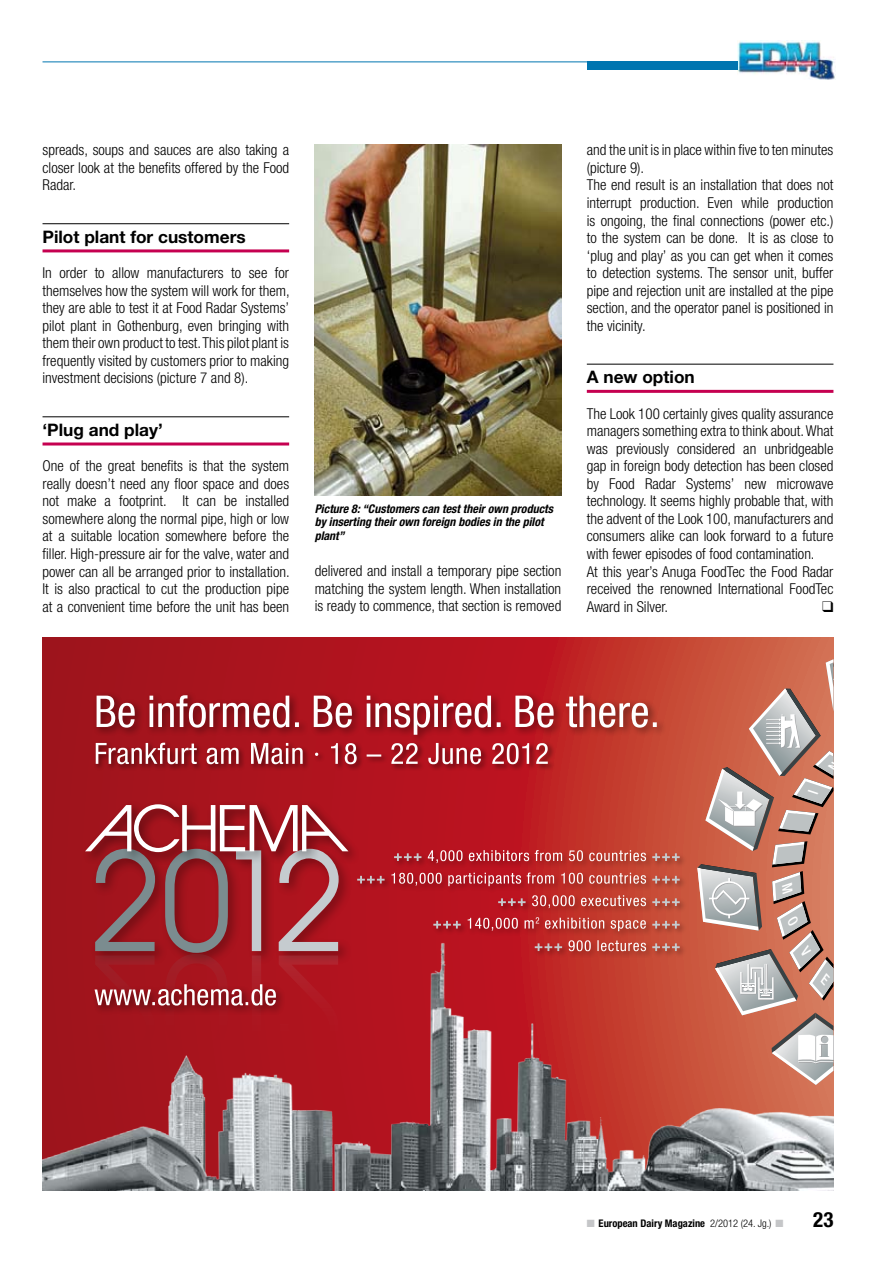
<style>
.page{position:relative;width:893px;height:1263px;background:#fff}
.page>*{position:absolute;margin:0;border:0;box-sizing:border-box;transform-origin:0 0}
.t1{font:700 condensed 21px "Helvetica Neue LT Pro";color:#000}
.t2{font:700 17.25px "Helvetica Neue LT Pro";color:#000}
.t3{font:300 condensed 15px/17.5px "Helvetica Neue LT Pro";color:#000;text-align:justify}
.t4{font:italic 700 condensed 12px/13.5px "Helvetica Neue LT Pro";color:#000}
.t5{font:700 condensed 10.5px "Helvetica Neue LT Pro";color:#000}
.s1{color:#c5c6c8}
.s2{font-weight:300}
</style>
<div class="page">
<img style="left:737px;top:41px;width:98px;height:39px">
<hr style="left:43px;top:62px;width:695px;height:1px;background:#0075b0">
<div style="left:587px;top:62px;width:151px;height:8px;background:#0075b0"></div>
<hr style="left:587px;top:364px;width:246px;height:1px;background:#000">
<hr style="left:587px;top:390px;width:246px;height:3px;background:#c50050">
<hr style="left:43px;top:223px;width:246px;height:1px;background:#000">
<hr style="left:43px;top:249px;width:246px;height:3px;background:#c50050">
<hr style="left:43px;top:417px;width:246px;height:1px;background:#000">
<hr style="left:43px;top:442px;width:246px;height:3px;background:#c50050">
<svg style="left:43px;top:638px;width:790px;height:292px;background:#b52124"></svg>
<img style="left:43px;top:930px;width:790px;height:261px">
<div style="left:94px;top:741px;width:461px;height:31px;background:#000;opacity:.5"></div>
<svg style="left:96px;top:744px;width:452px;height:20px"></svg>
<div style="left:92px;top:691px;width:574px;height:53px;background:#000;opacity:.5"></div>
<svg style="left:97px;top:695px;width:560px;height:40px"></svg>
<div style="left:651px;top:942px;width:36px;height:16px;background:#000;opacity:.3"></div>
<svg style="left:654px;top:943px;width:26px;height:8px"></svg>
<div style="left:567px;top:938px;width:87px;height:20px;background:#000;opacity:.3"></div>
<svg style="left:568px;top:940px;width:78px;height:11px"></svg>
<div style="left:533px;top:942px;width:36px;height:16px;background:#000;opacity:.3"></div>
<svg style="left:535px;top:943px;width:27px;height:8px"></svg>
<div style="left:651px;top:919px;width:36px;height:17px;background:#000;opacity:.3"></div>
<svg style="left:653px;top:921px;width:27px;height:7px"></svg>
<div style="left:466px;top:915px;width:187px;height:23px;background:#000;opacity:.3"></div>
<svg style="left:468px;top:917px;width:178px;height:14px;background:#c55553"></svg>
<div style="left:432px;top:919px;width:36px;height:17px;background:#000;opacity:.3"></div>
<svg style="left:433px;top:921px;width:28px;height:7px"></svg>
<div style="left:651px;top:897px;width:36px;height:16px;background:#000;opacity:.3"></div>
<svg style="left:653px;top:898px;width:27px;height:8px"></svg>
<div style="left:530px;top:893px;width:123px;height:22px;background:#000;opacity:.3"></div>
<svg style="left:532px;top:895px;width:114px;height:13px"></svg>
<div style="left:496px;top:897px;width:37px;height:16px;background:#000;opacity:.3"></div>
<svg style="left:498px;top:898px;width:28px;height:8px"></svg>
<div style="left:651px;top:874px;width:36px;height:17px;background:#000;opacity:.3"></div>
<svg style="left:653px;top:876px;width:27px;height:7px"></svg>
<div style="left:390px;top:871px;width:263px;height:22px;background:#000;opacity:.3"></div>
<svg style="left:391px;top:872px;width:255px;height:14px;background:#c25052"></svg>
<div style="left:355px;top:874px;width:37px;height:17px;background:#000;opacity:.3"></div>
<svg style="left:357px;top:876px;width:28px;height:7px"></svg>
<div style="left:651px;top:852px;width:36px;height:16px;background:#000;opacity:.3"></div>
<svg style="left:653px;top:853px;width:27px;height:8px"></svg>
<div style="left:426px;top:848px;width:227px;height:22px;background:#000;opacity:.3"></div>
<svg style="left:428px;top:850px;width:218px;height:13px;background:#c45556"></svg>
<div style="left:392px;top:852px;width:37px;height:16px;background:#000;opacity:.3"></div>
<svg style="left:394px;top:853px;width:27px;height:8px"></svg>
<div style="left:79px;top:799px;width:280px;height:66px;background:#a8131d"></div>
<svg style="left:85px;top:804px;width:263px;height:254px;background:#a6333b"></svg>
<img style="left:315px;top:145px;width:246px;height:351px">
<svg style="left:697px;top:659px;width:137px;height:426px;background:#c58675"></svg>
<p class="t3" style="left:43px;top:141px;width:248px">spreads, soups and sauces are also taking a closer look at the benefits offered by the Food Radar.</p>
<p class="t2" style="left:43px;top:226px;width:205px">Pilot plant for customers</p>
<p class="t3" style="left:43px;top:264px;width:249px">In order to allow manufacturers to see for themselves how the system will work for them, they are able to test it at Food Radar Systems’ pilot plant in Gothenburg, even bringing with them their own product to test. This pilot plant is frequently visited by customers prior to making investment decisions (picture 7 and 8).</p>
<p class="t2" style="left:43px;top:419px;width:122px">‘Plug and play’</p>
<p class="t3" style="left:43px;top:457px;width:249px">One of the great benefits is that the system really doesn’t need any floor space and does not make a footprint. It can be installed somewhere along the normal pipe, high or low at a suitable location somewhere before the filler. High-pressure air for the valve, water and power can all be arranged prior to installation.<br>It is also practical to cut the production pipe at a convenient time before the unit has been</p>
<p class="t4" style="left:315px;top:502px;width:240px">Picture 8: “Customers can test their own products by inserting their own foreign bodies in the pilot plant”</p>
<p class="t3" style="left:315px;top:562px;width:248px">delivered and install a temporary pipe section matching the system length. When installation is ready to commence, that section is removed</p>
<p class="t3" style="left:587px;top:141px;width:248px;text-align:left">and the unit is in place within five to ten minutes (picture 9).<br>The end result is an installation that does not interrupt production. Even while production is ongoing, the final connections (power etc.) to the system can be done. It is as close to ‘plug and play’ as you can get when it comes to detection systems. The sensor unit, buffer pipe and rejection unit are installed at the pipe section, and the operator panel is positioned in the vicinity.</p>
<p class="t2" style="left:587px;top:367px;width:109px">A new option</p>
<p class="t3" style="left:587px;top:404px;width:248px;text-align:left">The Look 100 certainly gives quality assurance managers something extra to think about. What was previously considered an unbridgeable gap in foreign body detection has been closed by Food Radar Systems’ new microwave technology. It seems highly probable that, with the advent of the Look 100, manufacturers and consumers alike can look forward to a future with fewer episodes of food contamination.<br>At this year’s Anuga FoodTec the Food Radar received the renowned International FoodTec Award in Silver.</p>
<p class="t5" style="left:587px;top:1217px;width:198px"><span class="s1">■</span> European Dairy Magazine <span class="s2">2/2012 (24. Jg.)</span> <span class="s1">■</span></p>
<h1 class="t1" style="left:813px;top:1207px;width:22px">23</h1>
</div>
